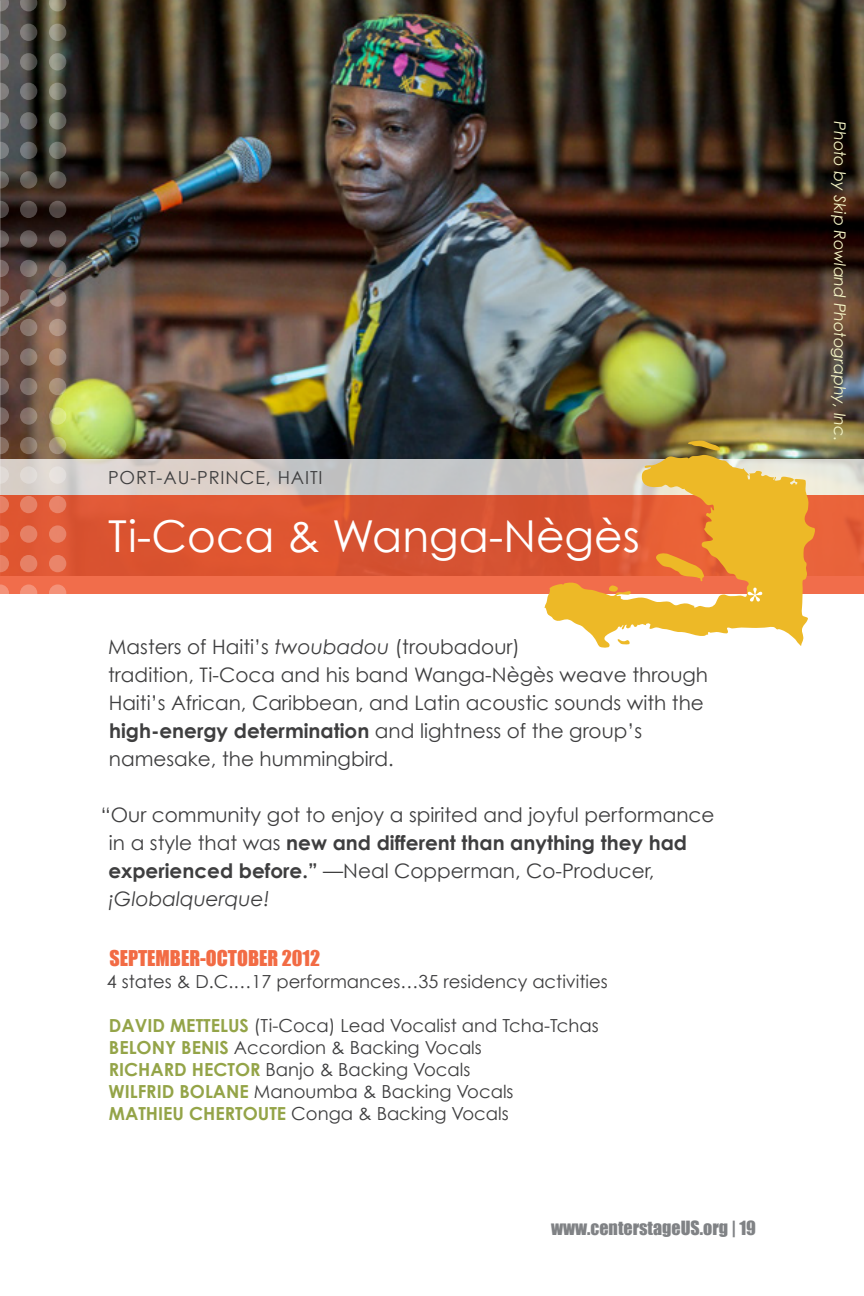
<style>
.page{position:relative;width:864px;height:1296px;background:#fff}
.page>*{position:absolute;margin:0;border:0;box-sizing:border-box;transform-origin:0 0}
.t1{font:44px "Century Gothic";color:#fff}
.body{font:20px/28px "Century Gothic";color:#3e3e3f}
.subhead{font:20px "Impact";color:#f26b44}
.small_body{font:18px "Century Gothic";color:#3e3e3f}
.t2{font:18px "Impact";color:#808285}
.small_body-2{font:18px "Century Gothic";letter-spacing:.05em;color:#3e3e3f}
.Details{font:italic 16px "Century Gothic";color:#f6f6c7}
.s1{font-style:italic}
.s2{font-weight:700}
.s3{font-weight:700;color:#94a448}
</style>
<div class="page">
<img style="left:1px;top:0;width:863px;height:459px">
<img style="left:0;top:0;width:1px;height:576px">
<svg style="left:0;top:495px;width:864px;height:99px;background:#df5936"></svg>
<svg style="left:0;top:459px;width:864px;height:36px;background:#d1cdca"></svg>
<svg style="left:0;top:496px;width:9px;height:17px"></svg>
<svg style="left:0;top:142px;width:9px;height:17px"></svg>
<svg style="left:0;top:319px;width:9px;height:17px"></svg>
<svg style="left:0;top:53px;width:9px;height:17px"></svg>
<svg style="left:0;top:584px;width:9px;height:10px"></svg>
<svg style="left:0;top:230px;width:9px;height:18px"></svg>
<svg style="left:0;top:407px;width:9px;height:18px"></svg>
<svg style="left:0;top:0;width:9px;height:11px"></svg>
<svg style="left:0;top:525px;width:9px;height:18px"></svg>
<svg style="left:0;top:171px;width:9px;height:18px"></svg>
<svg style="left:0;top:348px;width:9px;height:18px"></svg>
<svg style="left:0;top:83px;width:9px;height:17px"></svg>
<svg style="left:0;top:260px;width:9px;height:17px"></svg>
<svg style="left:0;top:437px;width:9px;height:17px"></svg>
<svg style="left:0;top:24px;width:9px;height:17px"></svg>
<svg style="left:0;top:555px;width:9px;height:17px"></svg>
<svg style="left:0;top:201px;width:9px;height:17px"></svg>
<svg style="left:0;top:378px;width:9px;height:17px"></svg>
<svg style="left:0;top:112px;width:9px;height:18px"></svg>
<svg style="left:0;top:289px;width:9px;height:18px"></svg>
<svg style="left:0;top:466px;width:9px;height:18px"></svg>
<div style="left:20px;top:496px;width:17px;height:17px;background:#e58166;border-radius:50%"></div>
<div style="left:49px;top:496px;width:17px;height:17px;background:#e9846a;border-radius:50%"></div>
<svg style="left:20px;top:142px;width:17px;height:17px"></svg>
<svg style="left:49px;top:142px;width:17px;height:17px"></svg>
<svg style="left:20px;top:319px;width:17px;height:17px"></svg>
<svg style="left:49px;top:319px;width:17px;height:17px"></svg>
<svg style="left:20px;top:53px;width:17px;height:17px"></svg>
<svg style="left:49px;top:53px;width:17px;height:17px"></svg>
<svg style="left:20px;top:584px;width:17px;height:18px"></svg>
<svg style="left:49px;top:584px;width:17px;height:18px"></svg>
<svg style="left:20px;top:230px;width:17px;height:18px"></svg>
<svg style="left:49px;top:230px;width:17px;height:18px"></svg>
<svg style="left:20px;top:407px;width:17px;height:18px"></svg>
<svg style="left:49px;top:407px;width:17px;height:18px"></svg>
<svg style="left:20px;top:0;width:17px;height:11px"></svg>
<svg style="left:49px;top:0;width:17px;height:11px"></svg>
<div style="left:20px;top:525px;width:17px;height:18px;background:#e58066;border-radius:50%"></div>
<div style="left:49px;top:525px;width:17px;height:18px;background:#e9846a;border-radius:50%"></div>
<svg style="left:20px;top:171px;width:17px;height:18px"></svg>
<svg style="left:49px;top:171px;width:17px;height:18px"></svg>
<svg style="left:20px;top:348px;width:17px;height:18px"></svg>
<svg style="left:49px;top:348px;width:17px;height:18px"></svg>
<svg style="left:20px;top:83px;width:17px;height:17px"></svg>
<svg style="left:49px;top:83px;width:17px;height:17px"></svg>
<svg style="left:20px;top:260px;width:17px;height:17px"></svg>
<svg style="left:49px;top:260px;width:17px;height:17px"></svg>
<svg style="left:20px;top:437px;width:17px;height:17px"></svg>
<svg style="left:49px;top:437px;width:17px;height:17px"></svg>
<svg style="left:20px;top:24px;width:17px;height:17px"></svg>
<svg style="left:49px;top:24px;width:17px;height:17px"></svg>
<div style="left:20px;top:555px;width:17px;height:17px;background:#e68166;border-radius:50%"></div>
<div style="left:49px;top:555px;width:17px;height:17px;background:#ea856a;border-radius:50%"></div>
<svg style="left:20px;top:201px;width:17px;height:17px"></svg>
<svg style="left:49px;top:201px;width:17px;height:17px"></svg>
<svg style="left:20px;top:378px;width:17px;height:17px"></svg>
<svg style="left:49px;top:378px;width:17px;height:17px"></svg>
<svg style="left:20px;top:112px;width:17px;height:18px"></svg>
<svg style="left:49px;top:112px;width:17px;height:18px"></svg>
<svg style="left:20px;top:289px;width:17px;height:18px"></svg>
<svg style="left:49px;top:289px;width:17px;height:18px"></svg>
<div style="left:20px;top:466px;width:17px;height:18px;background:#dfd9d5;border-radius:50%"></div>
<div style="left:49px;top:466px;width:17px;height:18px;background:#e6e2de;border-radius:50%"></div>
<svg style="left:688px;top:441px;width:33px;height:10px"></svg>
<svg style="left:544px;top:455px;width:273px;height:193px;background:#e6a459"></svg>
<svg style="left:748px;top:588px;width:14px;height:14px"></svg>
<p class="small_body-2" style="left:108px;top:466px;width:216px">PORT-AU-PRINCE, HAITI</p>
<p class="t1" style="left:108px;top:509px;width:533px">Ti-Coca &amp; Wanga-Nègès</p>
<p class="body" style="left:108px;top:632px;width:602px">Masters of Haiti’s <span class="s1">twoubadou</span> (troubadour)<br>tradition, Ti-Coca and his band Wanga-Nègès weave through Haiti’s African, Caribbean, and Latin acoustic sounds with the <span class="s2">high-energy determination</span> and lightness of the group’s namesake, the hummingbird.</p>
<p class="body" style="left:108px;top:800px;width:608px;text-indent:-8px">“Our community got to enjoy a spirited and joyful performance in a style that was <span class="s2">new and different than anything they had experienced before.”</span> —Neal Copperman, Co-Producer, <span class="s1">¡Globalquerque!</span></p>
<p class="subhead" style="left:109px;top:943px;width:212px">SEPTEMBER-OCTOBER 2012</p>
<p class="small_body" style="left:107px;top:971px;width:503px">4 states &amp; D.C.…17 performances…35 residency activities</p>
<p class="small_body" style="left:109px;top:1015px;width:491px"><span class="s3">DAVID METTELUS</span> (Ti-Coca) Lead Vocalist and Tcha-Tchas</p>
<p class="small_body" style="left:109px;top:1037px;width:374px"><span class="s3">BELONY BENIS</span> Accordion &amp; Backing Vocals</p>
<p class="small_body" style="left:109px;top:1059px;width:363px"><span class="s3">RICHARD HECTOR</span> Banjo &amp; Backing Vocals</p>
<p class="small_body" style="left:109px;top:1081px;width:407px"><span class="s3">WILFRID BOLANE</span> Manoumba &amp; Backing Vocals</p>
<p class="small_body" style="left:109px;top:1103px;width:401px"><span class="s3">MATHIEU CHERTOUTE</span> Conga &amp; Backing Vocals</p>
<p class="t2" style="left:551px;top:1214px;width:206px">www.centerstageUS.org | 19</p>
<p class="Details" style="left:850px;top:121px;width:321px;rotate:90deg">Photo by Skip Rowland Photography, Inc.</p>
</div>
